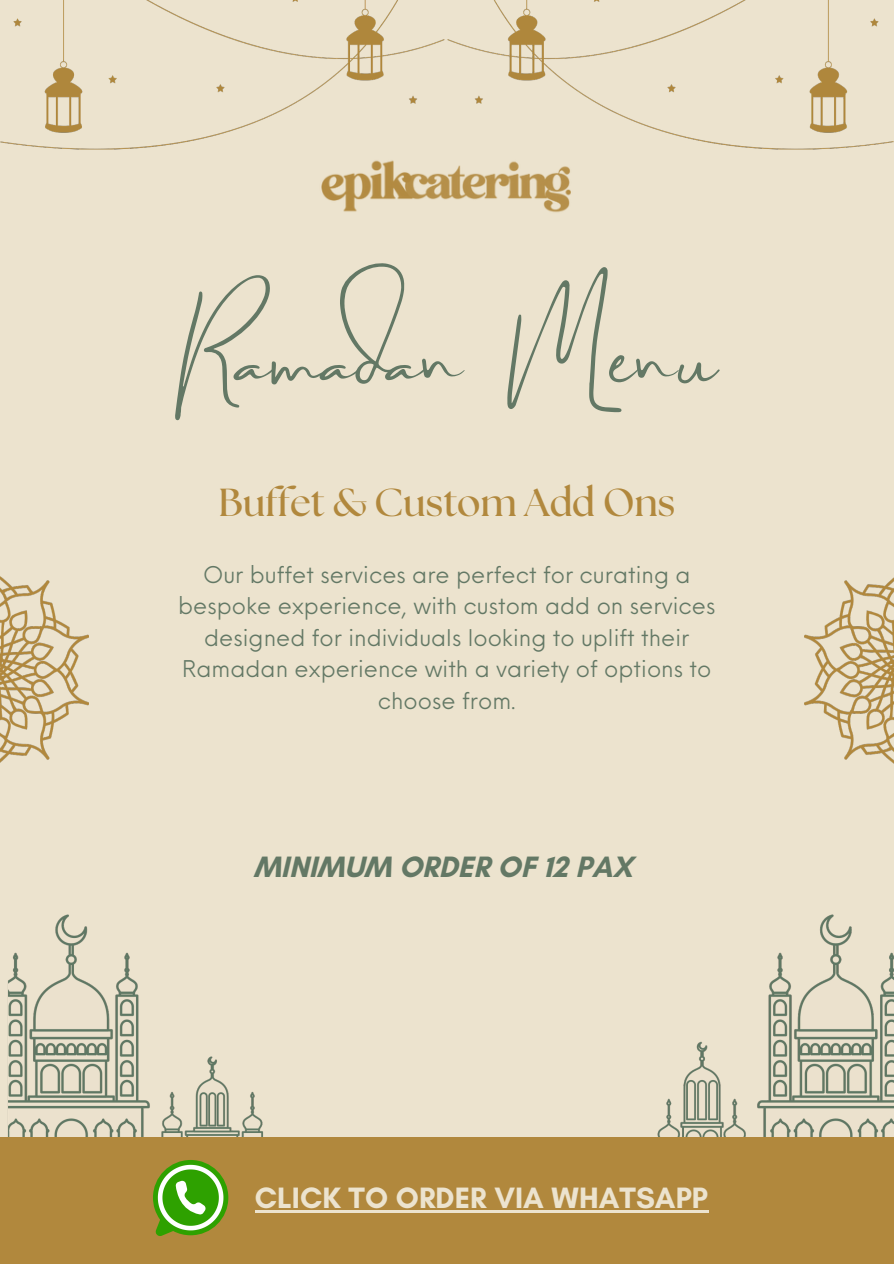
<style>
.page{position:relative;width:894px;height:1264px;background:#fff}
.page>*{position:absolute;margin:0;border:0;box-sizing:border-box;transform-origin:0 0}
.t1{font:105.15px "Brilliant Signature 1";color:#637865}
.t2{font:700 39px "The Seasons";color:#b1883d}
.t3{font:700 30px "Glacial Indifference";color:#ece3ce}
.t4{font:700 30px "Glacial Indifference";color:#637865}
.t5{font:22.5px/31.5px "Neue Einstellung";color:#637865;text-align:center}
</style>
<div class="page">
<div style="left:0;top:0;width:893px;height:1263px;background:#ece3ce"></div>
<img style="left:0;top:576px;width:89px;height:187px">
<img style="left:7px;top:914px;width:256px;height:223px">
<img style="left:804px;top:578px;width:89px;height:185px">
<img style="left:0;top:0;width:893px;height:150px">
<img style="left:657px;top:914px;width:236px;height:223px">
<img style="left:321px;top:160px;width:250px;height:53px">
<div style="left:0;top:1137px;width:893px;height:126px;background:#b1883d"></div>
<svg style="left:153px;top:1160px;width:75px;height:76px"></svg>
<hr style="left:255px;top:1210px;width:453px;height:2px;background:#ece3ce">
<h2 class="t1" style="left:174px;top:303px;width:546px">Ramadan Menu</h2>
<p class="t2" style="left:218px;top:484px;width:458px">Buffet &amp; Custom Add Ons</p>
<p class="t5" style="left:178px;top:556px;width:538px">Our buffet services are perfect for curating a bespoke experience, with custom add on services designed for individuals looking to uplift their Ramadan experience with a variety of options to choose from.</p>
<p class="t4" style="left:253px;top:848px;width:380px">MINIMUM ORDER OF 12 PAX</p>
<h1 class="t3" style="left:255px;top:1179px;width:454px">CLICK TO ORDER VIA WHATSAPP</h1>
</div>
